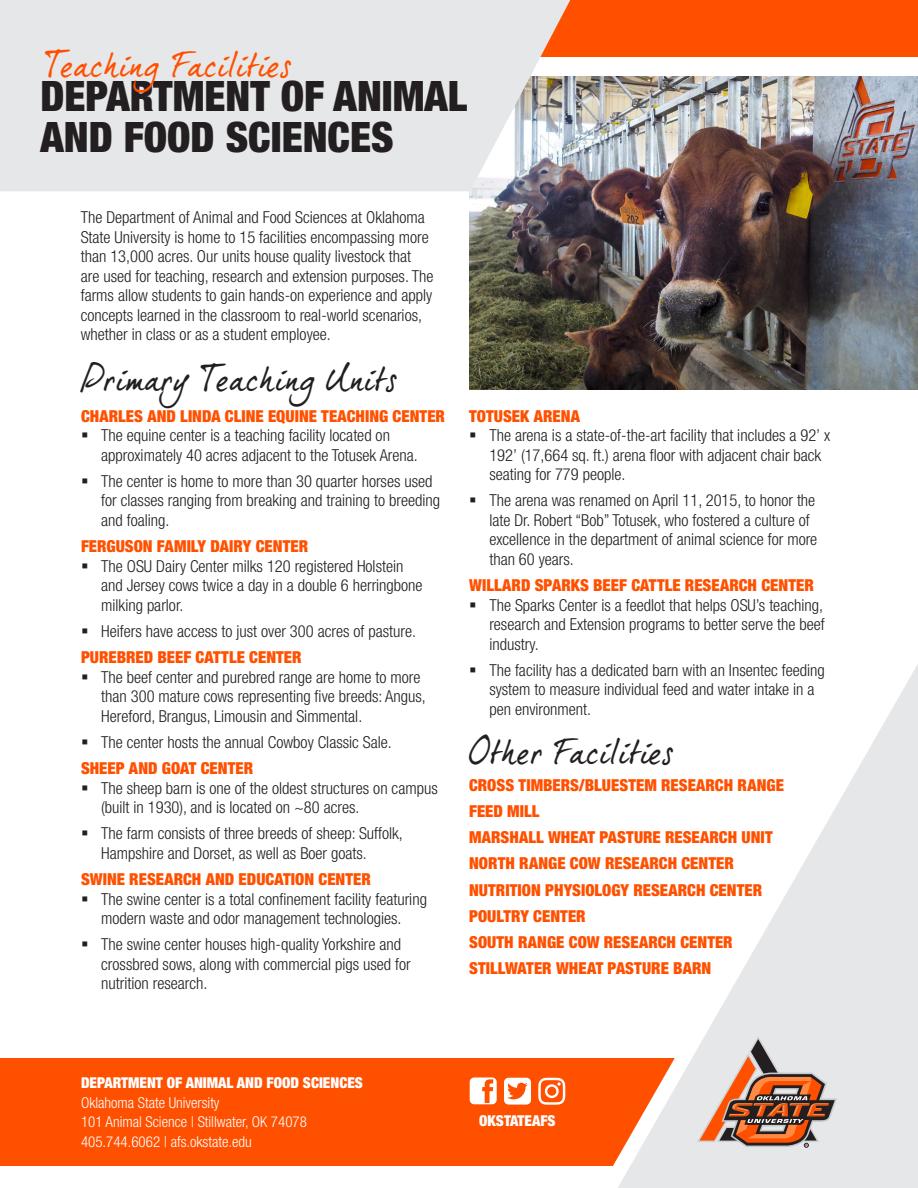
<style>
.page{position:relative;width:918px;height:1188px;background:#fff}
.page>*{position:absolute;margin:0;border:0;box-sizing:border-box;transform-origin:0 0}
.Major{font:900 condensed 42px/40.5px "Helvetica Neue LT Std";color:#231f20}
.t1{font:34.5px "dear Joe 5 CASUAL P";color:#231f20}
.t2{font:34.5px "dear Joe 5 CASUAL P";color:#ff5000}
.Body-12pt{font:300 condensed 16.5px/19.5px "Helvetica Neue LT Std";color:#231f20}
.Orange_Heading{font:900 condensed 16.5px "Helvetica Neue LT Std";color:#ff5000}
.Option_Name{font:900 condensed 16.5px "Helvetica Neue LT Std";color:#ff5000}
.Contact_Info{font:300 condensed 15px "Helvetica Neue LT Std";color:#fff}
.Contact_Name{font:900 condensed 15px "Helvetica Neue LT Std";color:#fff}
.Contact_Name-2{font:300 condensed 15px "Helvetica Neue LT Std";color:#fff}
.Handle{font:900 condensed 15px "Helvetica Neue LT Std";color:#fff}
</style>
<div class="page">
<img style="left:470px;top:77px;width:448px;height:313px">
<div style="left:0;top:1058px;width:918px;height:108px;background:#ff5000"></div>
<svg style="left:470px;top:1077px;width:27px;height:27px"></svg>
<svg style="left:504px;top:1078px;width:27px;height:27px"></svg>
<svg style="left:538px;top:1078px;width:27px;height:27px"></svg>
<svg style="left:613px;top:664px;width:305px;height:524px"></svg>
<svg style="left:697px;top:1036px;width:140px;height:112px;background:#c29e8f"></svg>
<div style="left:516px;top:0;width:402px;height:57px;background:#ff5000"></div>
<svg style="left:0;top:0;width:570px;height:191px;background:#e3e3e4"></svg>
<p class="t2" style="left:43px;top:44px;width:251px">Teaching Facilities</p>
<p class="Major" style="left:40px;top:76px;width:428px">DEPARTMENT OF ANIMAL<br>AND FOOD SCIENCES</p>
<p class="Body-12pt" style="left:81px;top:208px;width:354px">The Department of Animal and Food Sciences at Oklahoma State University is home to 15 facilities encompassing more than 13,000 acres. Our units house quality livestock that are used for teaching, research and extension purposes. The farms allow students to gain hands-on experience and apply concepts learned in the classroom to real-world scenarios, whether in class or as a student employee.</p>
<p class="t1" style="left:81px;top:358px;width:319px">Primary Teaching Units</p>
<p class="Option_Name" style="left:81px;top:406px;width:366px">CHARLES AND LINDA CLINE EQUINE TEACHING CENTER</p>
<p class="Body-12pt" style="left:101px;top:425px;width:318px">The equine center is a teaching facility located on approximately 40 acres adjacent to the Totusek Arena.</p>
<p class="Body-12pt" style="left:101px;top:471px;width:340px">The center is home to more than 30 quarter horses used for classes ranging from breaking and training to breeding and foaling.</p>
<p class="Option_Name" style="left:81px;top:536px;width:229px">FERGUSON FAMILY DAIRY CENTER</p>
<p class="Body-12pt" style="left:101px;top:556px;width:323px">The OSU Dairy Center milks 120 registered Holstein and Jersey cows twice a day in a double 6 herringbone milking parlor.</p>
<p class="Body-12pt" style="left:101px;top:621px;width:316px">Heifers have access to just over 300 acres of pasture.</p>
<p class="Option_Name" style="left:81px;top:647px;width:222px">PUREBRED BEEF CATTLE CENTER</p>
<p class="Body-12pt" style="left:101px;top:667px;width:326px">The beef center and purebred range are home to more than 300 mature cows representing five breeds: Angus,<br>Hereford, Brangus, Limousin and Simmental.</p>
<p class="Body-12pt" style="left:101px;top:732px;width:292px">The center hosts the annual Cowboy Classic Sale.</p>
<p class="Option_Name" style="left:81px;top:758px;width:174px">SHEEP AND GOAT CENTER</p>
<p class="Body-12pt" style="left:101px;top:778px;width:338px">The sheep barn is one of the oldest structures on campus (built in 1930), and is located on ~80 acres.</p>
<p class="Body-12pt" style="left:101px;top:824px;width:303px">The farm consists of three breeds of sheep: Suffolk,<br>Hampshire and Dorset, as well as Boer goats.</p>
<p class="Option_Name" style="left:81px;top:869px;width:291px">SWINE RESEARCH AND EDUCATION CENTER</p>
<p class="Body-12pt" style="left:101px;top:889px;width:327px">The swine center is a total confinement facility featuring modern waste and odor management technologies.</p>
<p class="Body-12pt" style="left:101px;top:935px;width:311px">The swine center houses high-quality Yorkshire and crossbred sows, along with commercial pigs used for nutrition research.</p>
<p class="Option_Name" style="left:469px;top:406px;width:112px">TOTUSEK ARENA</p>
<p class="Body-12pt" style="left:489px;top:425px;width:342px">The arena is a state-of-the-art facility that includes a 92’ x<br>192’ (17,664 sq. ft.) arena floor with adjacent chair back seating for 779 people.</p>
<p class="Body-12pt" style="left:489px;top:491px;width:329px">The arena was renamed on April 11, 2015, to honor the late Dr. Robert “Bob” Totusek, who fostered a culture of excellence in the department of animal science for more than 60 years.</p>
<p class="Option_Name" style="left:469px;top:575px;width:346px">WILLARD SPARKS BEEF CATTLE RESEARCH CENTER</p>
<p class="Body-12pt" style="left:489px;top:595px;width:337px;text-align:justify">The Sparks Center is a feedlot that helps OSU’s teaching, research and Extension programs to better serve the beef industry.</p>
<p class="Body-12pt" style="left:489px;top:660px;width:337px">The facility has a dedicated barn with an Insentec feeding system to measure individual feed and water intake in a pen environment.</p>
<p class="t1" style="left:469px;top:731px;width:207px">Other Facilities</p>
<p class="Orange_Heading" style="left:469px;top:775px;width:316px">CROSS TIMBERS/BLUESTEM RESEARCH RANGE</p>
<p class="Orange_Heading" style="left:469px;top:801px;width:72px">FEED MILL</p>
<p class="Orange_Heading" style="left:469px;top:827px;width:305px">MARSHALL WHEAT PASTURE RESEARCH UNIT</p>
<p class="Orange_Heading" style="left:469px;top:853px;width:266px">NORTH RANGE COW RESEARCH CENTER</p>
<p class="Orange_Heading" style="left:469px;top:880px;width:295px">NUTRITION PHYSIOLOGY RESEARCH CENTER</p>
<p class="Orange_Heading" style="left:469px;top:906px;width:118px">POULTRY CENTER</p>
<p class="Orange_Heading" style="left:469px;top:932px;width:265px">SOUTH RANGE COW RESEARCH CENTER</p>
<p class="Orange_Heading" style="left:469px;top:958px;width:244px">STILLWATER WHEAT PASTURE BARN</p>
<p class="Contact_Name" style="left:81px;top:1074px;width:283px">DEPARTMENT OF ANIMAL AND FOOD SCIENCES</p>
<p class="Contact_Name-2" style="left:81px;top:1094px;width:140px">Oklahoma State University</p>
<p class="Contact_Info" style="left:81px;top:1113px;width:227px">101 Animal Science | Stillwater, OK 74078</p>
<p class="Contact_Info" style="left:81px;top:1133px;width:172px">405.744.6062 | afs.okstate.edu</p>
<p class="Handle" style="left:479px;top:1111px;width:78px">OKSTATEAFS</p>
</div>
